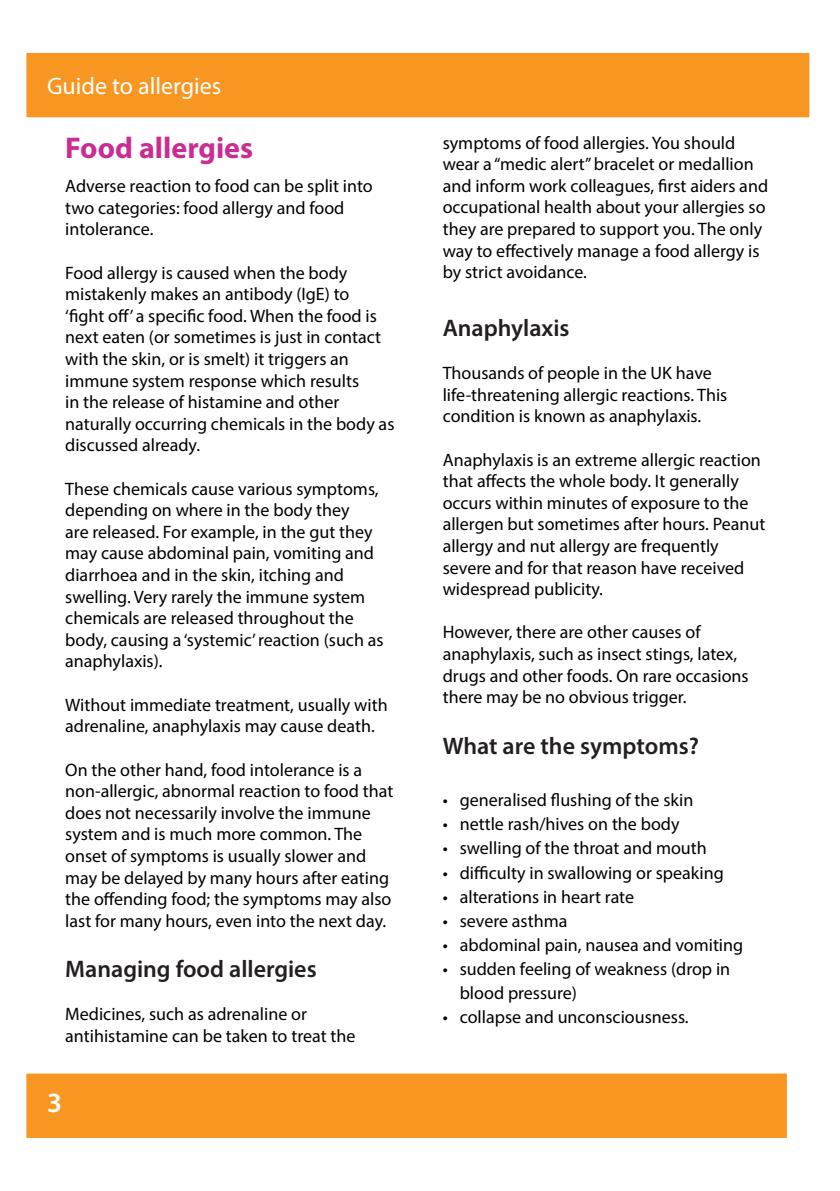
<style>
.page{position:relative;width:840px;height:1191px;background:#fff}
.page>*{position:absolute;margin:0;border:0;box-sizing:border-box;transform-origin:0 0}
.t1{font:700 30px "Myriad Pro";color:#c92d92}
.t2{font:600 28px "Myriad Pro";color:#fff}
.t3{font:600 24px "Myriad Pro";color:#231f20}
.t4{font:24px "Myriad Pro";color:#fff}
.t5{font:18px/21.6px "Myriad Pro";color:#000}
</style>
<div class="page">
<div style="left:24px;top:1071px;width:764px;height:69px;background:#f79721;border:2px solid #fff"></div>
<div style="left:24px;top:51px;width:787px;height:68px;background:#f79721;border:2px solid #fff"></div>
<h3 class="t4" style="left:47px;top:71px;width:176px">Guide to allergies</h3>
<p class="t1" style="left:65px;top:128px;width:189px">Food allergies</p>
<p class="t5" style="left:65px;top:175px;width:309px">Adverse reaction to food can be split into two categories: food allergy and food intolerance.</p>
<p class="t5" style="left:65px;top:261px;width:330px">Food allergy is caused when the body mistakenly makes an antibody (IgE) to<br>‘fight off’ a specific food. When the food is next eaten (or sometimes is just in contact with the skin, or is smelt) it triggers an immune system response which results<br>in the release of histamine and other naturally occurring chemicals in the body as discussed already.</p>
<p class="t5" style="left:65px;top:477px;width:320px">These chemicals cause various symptoms, depending on where in the body they<br>are released. For example, in the gut they may cause abdominal pain, vomiting and diarrhoea and in the skin, itching and swelling. Very rarely the immune system chemicals are released throughout the body, causing a ‘systemic’ reaction (such as anaphylaxis).</p>
<p class="t5" style="left:65px;top:693px;width:324px">Without immediate treatment, usually with adrenaline, anaphylaxis may cause death.</p>
<p class="t5" style="left:65px;top:758px;width:329px">On the other hand, food intolerance is a non-allergic, abnormal reaction to food that does not necessarily involve the immune system and is much more common. The onset of symptoms is usually slower and may be delayed by many hours after eating the offending food; the symptoms may also last for many hours, even into the next day.</p>
<p class="t3" style="left:65px;top:954px;width:253px">Managing food allergies</p>
<p class="t5" style="left:65px;top:1003px;width:291px">Medicines, such as adrenaline or antihistamine can be taken to treat the</p>
<p class="t2" style="left:47px;top:1084px;width:17px">3</p>
<p class="t5" style="left:442px;top:131px;width:327px">symptoms of food allergies. You should wear a “medic alert” bracelet or medallion and inform work colleagues, first aiders and occupational health about your allergies so they are prepared to support you. The only way to effectively manage a food allergy is by strict avoidance.</p>
<p class="t3" style="left:442px;top:312px;width:128px">Anaphylaxis</p>
<p class="t5" style="left:442px;top:362px;width:286px">Thousands of people in the UK have life-threatening allergic reactions. This condition is known as anaphylaxis.</p>
<p class="t5" style="left:442px;top:448px;width:324px">Anaphylaxis is an extreme allergic reaction that affects the whole body. It generally occurs within minutes of exposure to the allergen but sometimes after hours. Peanut allergy and nut allergy are frequently severe and for that reason have received widespread publicity.</p>
<p class="t5" style="left:442px;top:621px;width:307px">However, there are other causes of anaphylaxis, such as insect stings, latex, drugs and other foods. On rare occasions there may be no obvious trigger.</p>
<p class="t3" style="left:442px;top:730px;width:258px">What are the symptoms?</p>
<p class="t5" style="left:442px;top:789px;width:252px">• generalised flushing of the skin</p>
<p class="t5" style="left:442px;top:813px;width:238px">• nettle rash/hives on the body</p>
<p class="t5" style="left:442px;top:837px;width:265px">• swelling of the throat and mouth</p>
<p class="t5" style="left:442px;top:861px;width:282px">• difficulty in swallowing or speaking</p>
<p class="t5" style="left:442px;top:885px;width:193px">• alterations in heart rate</p>
<p class="t5" style="left:442px;top:909px;width:126px">• severe asthma</p>
<p class="t5" style="left:442px;top:933px;width:302px">• abdominal pain, nausea and vomiting</p>
<p class="t5" style="left:459px;top:956px;width:272px;line-height:24px;text-indent:-17px">• sudden feeling of weakness (drop in blood pressure)</p>
<p class="t5" style="left:442px;top:1005px;width:247px">• collapse and unconsciousness.</p>
</div>
